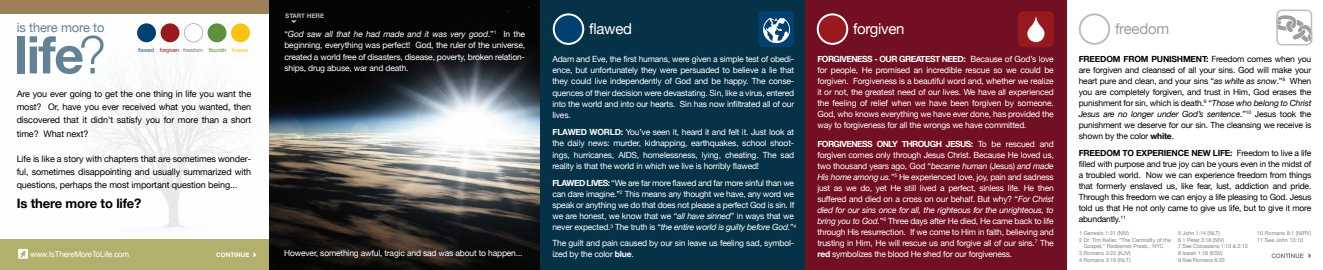
<style>
.page{position:relative;width:1323px;height:270px;background:#fff}
.page>*{position:absolute;margin:0;border:0;box-sizing:border-box;transform-origin:0 0}
.t1{font:700 52px "Helvetica Neue";color:#638295}
.t2{font:15px "Helvetica Neue";letter-spacing:-.02em;color:#fff}
.t3{font:15px "Helvetica Neue";letter-spacing:-.015em;color:#9d9fa2}
.t4{font:700 13px "Helvetica Neue";letter-spacing:-.01em;color:#000}
.t5{font:12.8px "Helvetica Neue";letter-spacing:-.01em;color:#638295}
.t6{font:9px/13px "Helvetica Neue";letter-spacing:-.01em;color:#000;text-align:justify}
.t7{font:8.5px/11px "Helvetica Neue";letter-spacing:-.02em;color:#fff;text-align:justify}
.t8{font:8.5px/11px "Helvetica Neue";letter-spacing:-.025em;color:#000;text-align:justify}
.t9{font:7.9px "Helvetica";letter-spacing:-.02em;color:#fff}
.t10{font:700 6.2px "Helvetica Neue";color:#bcbdc0}
.t11{font:700 6.2px "Helvetica Neue";color:#fff}
.t12{font:5.6px "Helvetica Neue";letter-spacing:-.02em;color:#981a1e}
.t13{font:5.5px/6.6px "Helvetica Neue";color:#808285}
.s1{font-style:italic}
.s2{font-weight:300}
.s3{color:#205d84}
.s4{color:#808285}
.s5{color:#5d8f3e}
.s6{color:#fec210}
.s7{font-weight:700}
</style>
<div class="page">
<div style="left:540px;top:0;width:266px;height:270px;background:#063248"></div>
<div style="left:805px;top:0;width:262px;height:270px;background:#720f23"></div>
<img style="left:0;top:0;width:270px;height:270px">
<svg style="left:18px;top:249px;width:10px;height:10px"></svg>
<svg style="left:253px;top:252px;width:3px;height:6px"></svg>
<div style="left:137px;top:23px;width:19px;height:19px;background:#004172;border-radius:50%"></div>
<div style="left:161px;top:23px;width:18px;height:19px;background:#981a1e;border-radius:50%"></div>
<svg style="left:184px;top:23px;width:19px;height:19px"></svg>
<div style="left:208px;top:23px;width:18px;height:19px;background:#5d8f3e;border-radius:50%"></div>
<div style="left:231px;top:23px;width:19px;height:19px;background:#fec210;border-radius:50%"></div>
<div style="left:554px;top:14px;width:29px;height:30px;background:#004172;border-radius:50%"></div>
<div style="left:553px;top:13px;width:31px;height:32px;border:2px solid #fff;border-radius:50%"></div>
<div style="left:818px;top:14px;width:29px;height:30px;background:#981a1e;border-radius:50%"></div>
<div style="left:817px;top:13px;width:31px;height:32px;border:2px solid #fff;border-radius:50%"></div>
<div style="left:1079px;top:13px;width:31px;height:32px;border:2px solid #bcbdc0;border-radius:50%"></div>
<svg style="left:1272px;top:253px;width:39px;height:6px"></svg>
<svg style="left:1276px;top:10px;width:36px;height:35px"></svg>
<img style="left:270px;top:0;width:270px;height:270px">
<div style="left:1018px;top:11px;width:36px;height:36px;background:#981a1e;border-radius:6px"></div>
<svg style="left:1027px;top:16px;width:18px;height:26px"></svg>
<div style="left:758px;top:11px;width:36px;height:36px;background:#004172;border-radius:6px"></div>
<svg style="left:763px;top:18px;width:28px;height:25px"></svg>
<svg style="left:291px;top:20px;width:6px;height:3px"></svg>
<p class="t10" style="left:285px;top:12px;width:40px">START HERE</p>
<h3 class="t5" style="left:17px;top:20px;width:89px">is there more to</h3>
<h2 class="t2" style="left:589px;top:20px;width:45px">flawed</h2>
<h2 class="t2" style="left:853px;top:20px;width:53px">forgiven</h2>
<h2 class="t3" style="left:1115px;top:20px;width:56px">freedom</h2>
<p class="t7" style="left:284px;top:28px;width:242px;line-height:11.3px">“<span class="s1">God saw all that he had made and it was very good</span>.”<sup>1</sup> In the beginning, everything was perfect! God, the ruler of the universe, created a world free of disasters, disease, poverty, broken relation&shy;ships, drug abuse, war and death.</p>
<h1 class="t1" style="left:15px;top:23px;width:93px">life<span class="s2">?</span></h1>
<p class="t12" style="left:138px;top:46px;width:112px"><span class="s3">flawed</span> forgiven <span class="s4">freedom</span> <span class="s5">flourish</span> <span class="s6">forever</span></p>
<p class="t8" style="left:1079px;top:53px;width:234px"><span class="s7">FREEDOM FROM PUNISHMENT:</span> Freedom comes when you are forgiven and cleansed of all your sins. God will make your heart pure and clean, and your sins “<span class="s1">as white as snow</span>.”<sup>8</sup> When you are completely forgiven, and trust in Him, God erases the punishment for sin, which is death.<sup>9</sup> “<span class="s1">Those who belong to Christ Jesus are no longer under God’s sentence.</span>”<sup>10</sup> Jesus took the punishment we deserve for our sin. The cleansing we receive is shown by the color <span class="s7">white</span>.</p>
<p class="t8" style="left:1079px;top:147px;width:234px"><span class="s7">FREEDOM TO EXPERIENCE NEW LIFE:</span> Freedom to live a life filled with purpose and true joy can be yours even in the midst of a troubled world. Now we can experience freedom from things that formerly enslaved us, like fear, lust, addiction and pride.<br>Through this freedom we can enjoy a life pleasing to God. Jesus told us that He not only came to give us life, but to give it more abundantly.<sup>11</sup></p>
<p class="t13" style="left:1079px;top:230px;width:51px">1 Genesis 1:31 (NIV)</p>
<p class="t13" style="left:1079px;top:237px;width:93px">2 Dr. Tim Keller, “The Centrality of the</p>
<p class="t13" style="left:1084px;top:243px;width:82px">Gospel,” Redeemer Presb., NYC</p>
<p class="t13" style="left:1079px;top:250px;width:53px">3 Romans 3:23 (KJV)</p>
<p class="t13" style="left:1079px;top:256px;width:53px">4 Romans 3:19 (NLT)</p>
<p class="t7" style="left:817px;top:53px;width:238px"><span class="s7">FORGIVENESS - OUR GREATEST NEED:</span> Because of God’s love for people, He promised an incredible rescue so we could be forgiven. Forgiveness is a beautiful word and, whether we realize it or not, the greatest need of our lives. We have all experienced the feeling of relief when we have been forgiven by someone.<br>God, who knows everything we have ever done, has provided the way to forgiveness for all the wrongs we have committed.</p>
<p class="t7" style="left:817px;top:138px;width:238px"><span class="s7">FORGIVENESS ONLY THROUGH JESUS:</span> To be rescued and forgiven comes only through Jesus Christ. Because He loved us, two thousand years ago, God “<span class="s1">became human</span> (Jesus) <span class="s1">and made His home among us.</span>”<sup>5</sup> He experienced love, joy, pain and sadness just as we do, yet He still lived a perfect, sinless life. He then suffered and died on a cross on our behalf. But why? “<span class="s1">For Christ died for our sins once for all, the righteous for the unrighteous, to bring you to God.</span>”<sup>6</sup> Three days after He died, He came back to life through His resurrection. If we come to Him in faith, believing and trusting in Him, He will rescue us and forgive all of our sins.<sup>7</sup> The <span class="s7">red</span> symbolizes the blood He shed for our forgiveness.</p>
<p class="t7" style="left:552px;top:53px;width:243px;line-height:11.3px">Adam and Eve, the first humans, were given a simple test of obedi&shy;ence, but unfortunately they were persuaded to believe a lie that they could live independently of God and be happy. The conse&shy;quences of their decision were devastating. Sin, like a virus, entered into the world and into our hearts. Sin has now infiltrated all of our lives.</p>
<p class="t7" style="left:552px;top:126px;width:243px;line-height:11.3px"><span class="s7">FLAWED WORLD:</span> You’ve seen it, heard it and felt it. Just look at the daily news: murder, kidnapping, earthquakes, school shoot&shy;ings, hurricanes, AIDS, homelessness, lying, cheating. The sad reality is that the world in which we live is horribly flawed!</p>
<p class="t7" style="left:552px;top:177px;width:245px;text-align:left"><span class="s7">FLAWED LIVES:</span> “We are far more flawed and far more sinful than we can dare imagine.”<sup>2</sup> This means any thought we have, any word we speak or anything we do that does not please a perfect God is sin. If we are honest, we know that we “<span class="s1">all have sinned</span>” in ways that we never expected.<sup>3</sup> The truth is “<span class="s1">the entire world is guilty before God.</span>”<sup>4</sup></p>
<p class="t7" style="left:552px;top:238px;width:243px">The guilt and pain caused by our sin leave us feeling sad, symbol&shy;ized by the color <span class="s7">blue</span>.</p>
<p class="t6" style="left:17px;top:87px;width:236px">Are you ever going to get the one thing in life you want the most? Or, have you ever received what you wanted, then discovered that it didn't satisfy you for more than a short</p>
<p class="t6" style="left:17px;top:127px;width:73px">time? What next?</p>
<p class="t6" style="left:17px;top:152px;width:236px">Life is like a story with chapters that are sometimes wonder&shy;ful, sometimes disappointing and usually summarized with questions, perhaps the most important question being...</p>
<h3 class="t4" style="left:17px;top:195px;width:126px">Is there more to life?</h3>
<p class="t13" style="left:1178px;top:230px;width:71px">5 John 1:14 (NLT)<br>6 1 Peter 3:18 (NIV)<br>7 See Colossians 1:13 &amp; 2:13<br>8 Isaiah 1:18 (ESV)<br>9 See Romans 6:23</p>
<p class="t13" style="left:1257px;top:230px;width:55px">10 Romans 8:1 (NIRV)<br>11 See John 10:10</p>
<p class="t7" style="left:284px;top:248px;width:240px">However, something awful, tragic and sad was about to happen...</p>
<p class="t9" style="left:31px;top:248px;width:100px">www.IsThereMoreToLife.com</p>
<p class="t11" style="left:216px;top:251px;width:35px">CONTINUE</p>
</div>
